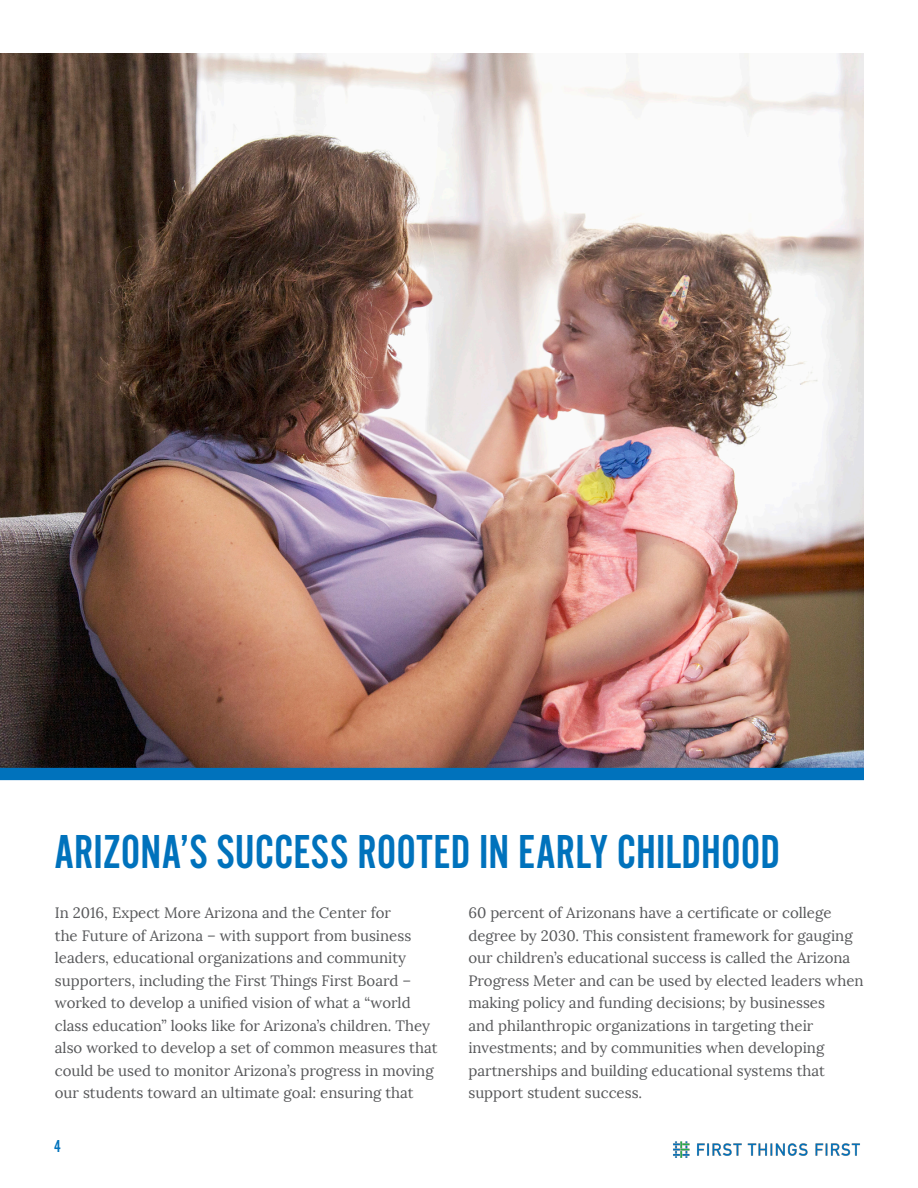
<style>
.page{position:relative;width:918px;height:1188px;background:#fff}
.page>*{position:absolute;margin:0;border:0;box-sizing:border-box;transform-origin:0 0}
.t1{font:49.5px "Alternate Got No 2 D";color:#0072bc}
.t2{font:18px "Alternate Got No 2 D";color:#0072bc}
.Body{font:15px/22.5px "Lora";color:#57585a}
</style>
<div class="page">
<img style="left:0;top:54px;width:864px;height:714px">
<img style="left:673px;top:1141px;width:187px;height:17px">
<div style="left:0;top:768px;width:864px;height:12px;background:#0072bc"></div>
<p class="t1" style="left:54px;top:826px;width:728px">ARIZONA’S SUCCESS ROOTED IN EARLY CHILDHOOD</p>
<p class="Body" style="left:55px;top:902px;width:384px">In 2016, Expect More Arizona and the Center for<br>the Future of Arizona – with support from business leaders, educational organizations and community supporters, including the First Things First Board – worked to develop a unified vision of what a “world class education” looks like for Arizona’s children. They also worked to develop a set of common measures that could be used to monitor Arizona’s progress in moving our students toward an ultimate goal: ensuring that</p>
<p class="Body" style="left:468px;top:902px;width:397px">60 percent of Arizonans have a certificate or college degree by 2030. This consistent framework for gauging our children’s educational success is called the Arizona Progress Meter and can be used by elected leaders when making policy and funding decisions; by businesses<br>and philanthropic organizations in targeting their investments; and by communities when developing partnerships and building educational systems that support student success.</p>
<p class="t2" style="left:54px;top:1136px;width:8px">4</p>
</div>
